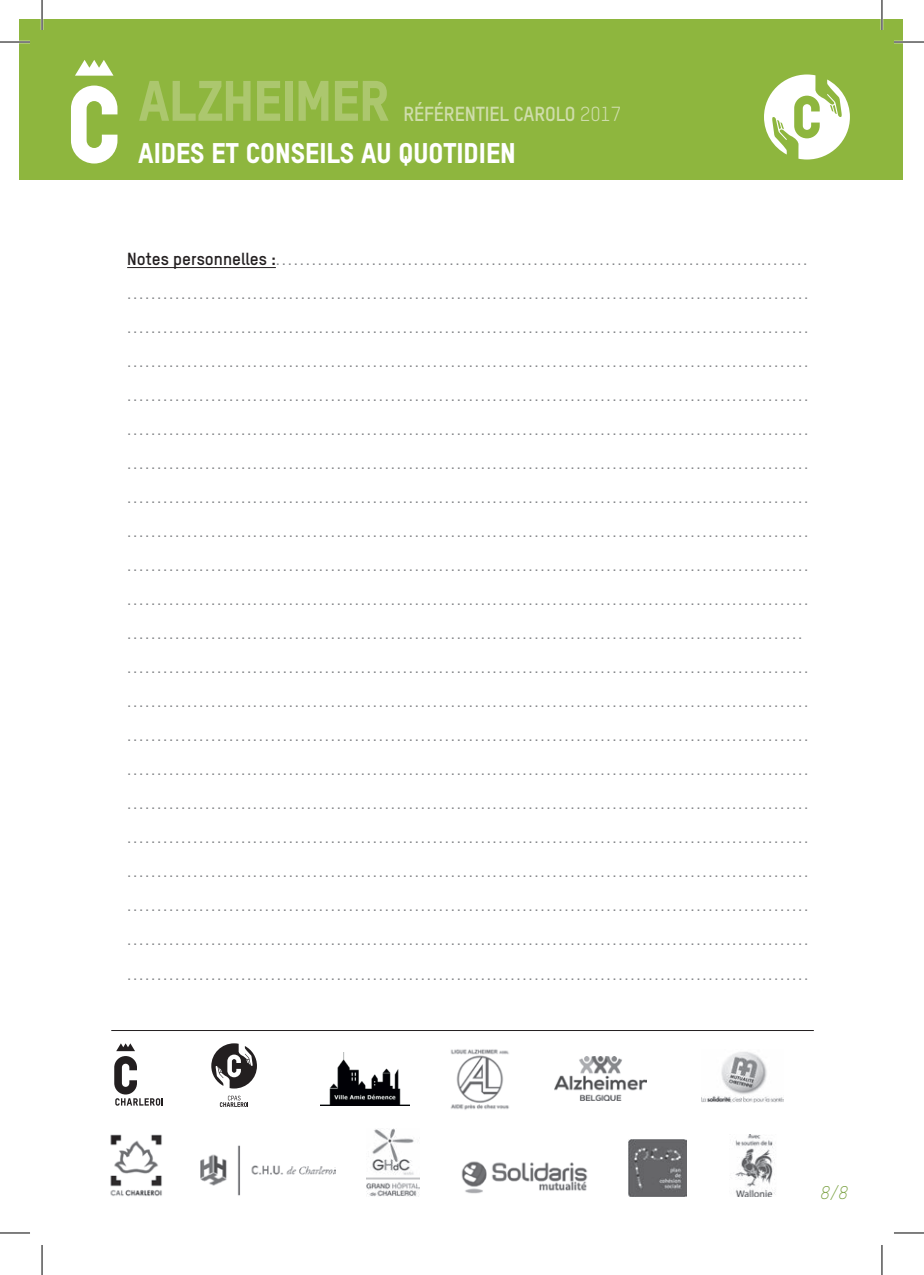
<style>
.page{position:relative;width:924px;height:1275px;background:#fff}
.page>*{position:absolute;margin:0;border:0;box-sizing:border-box;transform-origin:0 0}
.t1{font:800 56px "TSTAR";letter-spacing:-.01em;color:#acc76e}
.t2{font:800 28px "TSTAR";color:#fff}
.t3{font:700 20px "TSTAR";letter-spacing:-.01em;color:#cfddab}
.t4{font:italic 300 18px "TSTAR";color:#779f3d}
.t5{font:17.2px/34px "TSTAR";color:#848689}
.s1{font-weight:400}
.s2{font-weight:700;color:#231f20}
</style>
<div class="page">
<div style="left:19px;top:19px;width:883px;height:161px;background:#8eb63e"></div>
<svg style="left:764px;top:74px;width:85px;height:85px"></svg>
<hr style="left:111px;top:1030px;width:702px;height:1px;background:#231f20">
<img style="left:201px;top:1145px;width:134px;height:51px">
<svg style="left:220px;top:1095px;width:28px;height:12px"></svg>
<svg style="left:211px;top:1043px;width:46px;height:45px"></svg>
<img style="left:450px;top:1049px;width:59px;height:61px">
<img style="left:321px;top:1052px;width:88px;height:53px">
<img style="left:554px;top:1056px;width:92px;height:44px">
<img style="left:701px;top:1052px;width:81px;height:50px">
<img style="left:461px;top:1161px;width:127px;height:33px">
<img style="left:110px;top:1134px;width:52px;height:63px">
<img style="left:367px;top:1128px;width:52px;height:68px">
<svg style="left:114px;top:1043px;width:49px;height:62px"></svg>
<img style="left:628px;top:1139px;width:58px;height:57px">
<img style="left:735px;top:1134px;width:40px;height:63px">
<svg style="left:75px;top:60px;width:38px;height:16px"></svg>
<svg style="left:71px;top:86px;width:46px;height:77px"></svg>
<hr style="left:127px;top:267px;width:149px;height:1px;background:#231f20">
<hr style="left:0;top:41px;width:30px;height:2px;background:#fff">
<hr style="left:893px;top:41px;width:30px;height:2px;background:#fff">
<hr style="left:41px;top:0;width:2px;height:30px;background:#fff">
<hr style="left:880px;top:0;width:2px;height:30px;background:#fff">
<hr style="left:0;top:42px;width:30px;height:1px;background:#000">
<hr style="left:893px;top:42px;width:30px;height:1px;background:#000">
<hr style="left:0;top:1232px;width:30px;height:1px;background:#000">
<hr style="left:893px;top:1232px;width:30px;height:1px;background:#000">
<hr style="left:42px;top:0;width:1px;height:30px;background:#000">
<hr style="left:42px;top:1245px;width:1px;height:30px;background:#000">
<hr style="left:881px;top:0;width:1px;height:30px;background:#000">
<hr style="left:881px;top:1245px;width:1px;height:30px;background:#000">
<h1 class="t1" style="left:138px;top:66px;width:252px">ALZHEIMER</h1>
<p class="t3" style="left:403px;top:101px;width:219px">RÉFÉRENTIEL CAROLO <span class="s1">2017</span></p>
<h2 class="t2" style="left:138px;top:136px;width:379px">AIDES ET CONSEILS AU QUOTIDIEN</h2>
<p class="t5" style="left:127px;top:242px;width:682px"><span class="s2">Notes personnelles :</span>......................................................................................... .................................................................................................................. .................................................................................................................. .................................................................................................................. .................................................................................................................. .................................................................................................................. .................................................................................................................. .................................................................................................................. .................................................................................................................. .................................................................................................................. .................................................................................................................. ................................................................................................................. .................................................................................................................. .................................................................................................................. .................................................................................................................. .................................................................................................................. .................................................................................................................. .................................................................................................................. .................................................................................................................. .................................................................................................................. .................................................................................................................. ..................................................................................................................</p>
<p class="t4" style="left:820px;top:1181px;width:29px">8/8</p>
</div>
